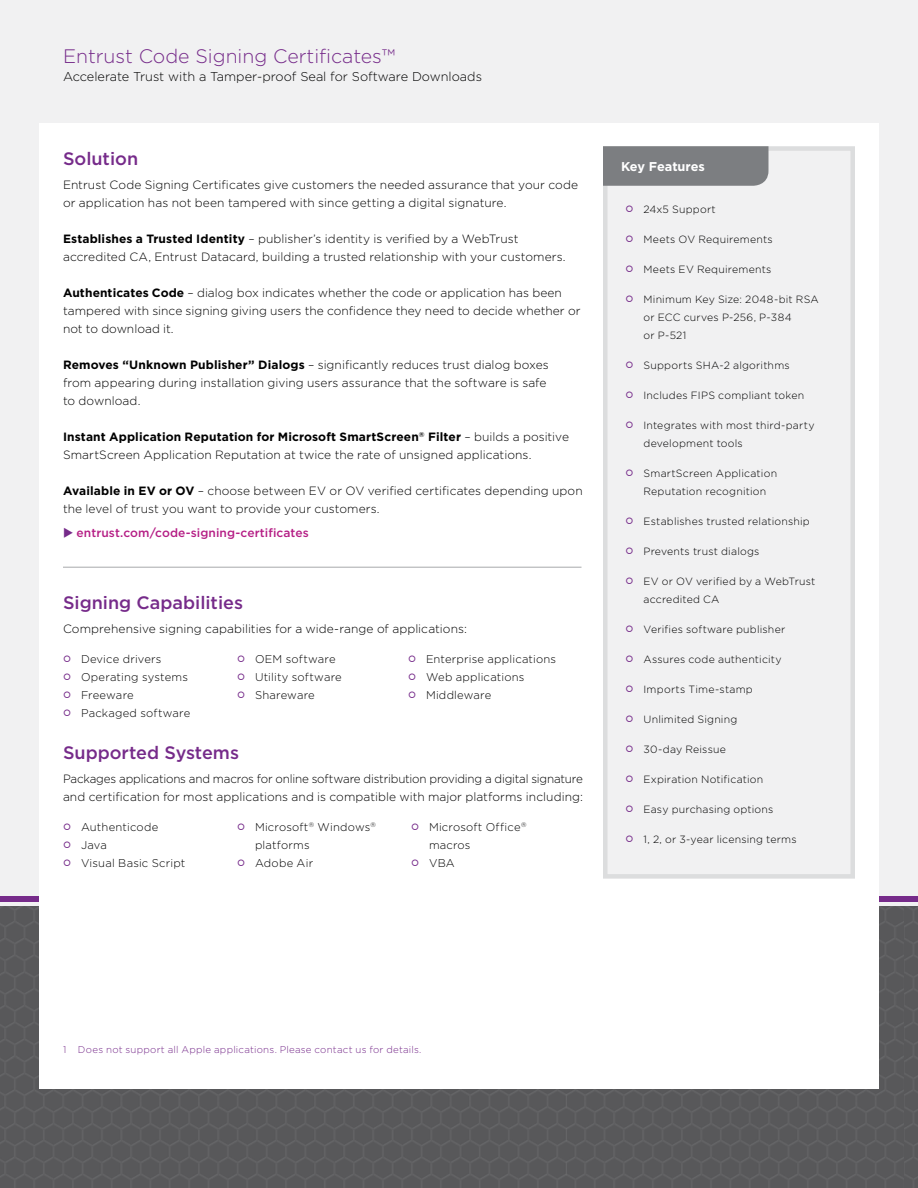
<style>
.page{position:relative;width:918px;height:1188px;background:#f1f1f2}
.page>*{position:absolute;margin:0;border:0;box-sizing:border-box;transform-origin:0 0}
.t1{font:300 19.5px "Gotham";color:#762b8a}
.t2{font:500 18px "Gotham";color:#762b8a}
.t3{font:300 12.75px "Gotham";color:#000}
.t4{font:700 12.75px "Gotham";letter-spacing:-.005em;color:#fff}
.t5{font:300 12px/18px "Gotham";color:#000}
.t6{font:500 12px "Gotham";letter-spacing:.005em;color:#b51e85}
.t7{font:300 11.25px/18px "Gotham";letter-spacing:.015em;color:#000}
.t8{font:300 10.5px/18px "Gotham";letter-spacing:.02em;color:#000}
.t9{font:300 9.75px "Gotham";letter-spacing:.025em;color:#762b8a}
.s1{font-weight:700}
.s2{color:#762b8a}
</style>
<div class="page">
<div style="left:0;top:896px;width:918px;height:6px;background:#762b8a"></div>
<img style="left:0;top:906px;width:904px;height:282px">
<img style="left:904px;top:906px;width:14px;height:282px">
<div style="left:39px;top:123px;width:840px;height:966px;background:#fff"></div>
<hr style="left:63px;top:567px;width:519px;height:1px;background:#a7a9ac">
<div style="left:605px;top:148px;width:248px;height:728px;background:#f1f1f2"></div>
<div style="left:603px;top:146px;width:252px;height:733px;border:4px solid #dcddde"></div>
<div style="left:603px;top:146px;width:165px;height:40px;background:#7c7e81"></div>
<h1 class="t1" style="left:63px;top:45px;width:334px">Entrust Code Signing Certificates™</h1>
<p class="t3" style="left:63px;top:70px;width:421px">Accelerate Trust with a Tamper-proof Seal for Software Downloads</p>
<h2 class="t2" style="left:63px;top:148px;width:77px">Solution</h2>
<p class="t5" style="left:63px;top:176px;width:517px">Entrust Code Signing Certificates give customers the needed assurance that your code or application has not been tampered with since getting a digital signature.</p>
<p class="t5" style="left:63px;top:230px;width:504px"><span class="s1">Establishes a Trusted Identity</span> – publisher’s identity is verified by a WebTrust accredited CA, Entrust Datacard, building a trusted relationship with your customers.</p>
<p class="t5" style="left:63px;top:284px;width:519px"><span class="s1">Authenticates Code</span> – dialog box indicates whether the code or application has been tampered with since signing giving users the confidence they need to decide whether or not to download it.</p>
<p class="t5" style="left:63px;top:356px;width:487px"><span class="s1">Removes “Unknown Publisher” Dialogs</span> – significantly reduces trust dialog boxes from appearing during installation giving users assurance that the software is safe to download.</p>
<p class="t5" style="left:63px;top:428px;width:508px"><span class="s1">Instant Application Reputation for Microsoft SmartScreen</span><sup>®</sup> <span class="s1">Filter</span> – builds a positive<br>SmartScreen Application Reputation at twice the rate of unsigned applications.</p>
<p class="t5" style="left:63px;top:482px;width:521px"><span class="s1">Available in EV or OV</span> – choose between EV or OV verified certificates depending upon the level of trust you want to provide your customers.</p>
<p class="t6" style="left:63px;top:526px;width:247px"><span class="s2">◆</span> entrust.com/code-signing-certificates</p>
<h2 class="t2" style="left:63px;top:592px;width:182px">Signing Capabilities</h2>
<p class="t5" style="left:63px;top:620px;width:405px">Comprehensive signing capabilities for a wide-range of applications:</p>
<p class="t7" style="left:81px;top:650px;width:111px">Device drivers<br>Operating systems<br>Freeware<br>Packaged software</p>
<p class="t7" style="left:255px;top:650px;width:88px">OEM software<br>Utility software<br>Shareware</p>
<p class="t7" style="left:426px;top:650px;width:132px">Enterprise applications<br>Web applications<br>Middleware</p>
<h2 class="t2" style="left:63px;top:742px;width:178px">Supported Systems</h2>
<p class="t5" style="left:63px;top:770px;width:521px">Packages applications and macros for online software distribution providing a digital signature and certification for most applications and is compatible with major platforms including:</p>
<p class="t7" style="left:81px;top:818px;width:106px">Authenticode<br>Java<br>Visual Basic Script</p>
<p class="t7" style="left:255px;top:818px;width:123px">Microsoft<sup>®</sup> Windows<sup>® </sup>platforms<br>Adobe Air</p>
<p class="t7" style="left:429px;top:818px;width:99px">Microsoft Office<sup>® </sup>macros<br>VBA</p>
<p class="t4" style="left:621px;top:159px;width:85px">Key Features</p>
<p class="t8" style="left:644px;top:200px;width:74px">24x5 Support</p>
<p class="t8" style="left:644px;top:230px;width:131px">Meets OV Requirements</p>
<p class="t8" style="left:644px;top:260px;width:129px">Meets EV Requirements</p>
<p class="t8" style="left:644px;top:290px;width:177px">Minimum Key Size: 2048-bit RSA or ECC curves P-256, P-384<br>or P-521</p>
<p class="t8" style="left:644px;top:356px;width:148px">Supports SHA-2 algorithms</p>
<p class="t8" style="left:644px;top:386px;width:162px">Includes FIPS compliant token</p>
<p class="t8" style="left:644px;top:416px;width:173px">Integrates with most third-party development tools</p>
<p class="t8" style="left:644px;top:464px;width:135px">SmartScreen Application<br>Reputation recognition</p>
<p class="t8" style="left:644px;top:512px;width:168px">Establishes trusted relationship</p>
<p class="t8" style="left:644px;top:542px;width:117px">Prevents trust dialogs</p>
<p class="t8" style="left:644px;top:572px;width:173px">EV or OV verified by a WebTrust accredited CA</p>
<p class="t8" style="left:644px;top:620px;width:143px">Verifies software publisher</p>
<p class="t8" style="left:644px;top:650px;width:140px">Assures code authenticity</p>
<p class="t8" style="left:644px;top:680px;width:111px">Imports Time-stamp</p>
<p class="t8" style="left:644px;top:710px;width:95px">Unlimited Signing</p>
<p class="t8" style="left:644px;top:740px;width:84px">30-day Reissue</p>
<p class="t8" style="left:644px;top:770px;width:121px">Expiration Notification</p>
<p class="t8" style="left:644px;top:800px;width:131px">Easy purchasing options</p>
<p class="t8" style="left:644px;top:830px;width:155px">1, 2, or 3-year licensing terms</p>
<p class="t9" style="left:63px;top:1044px;width:360px">1 Does not support all Apple applications. Please contact us for details.</p>
</div>
